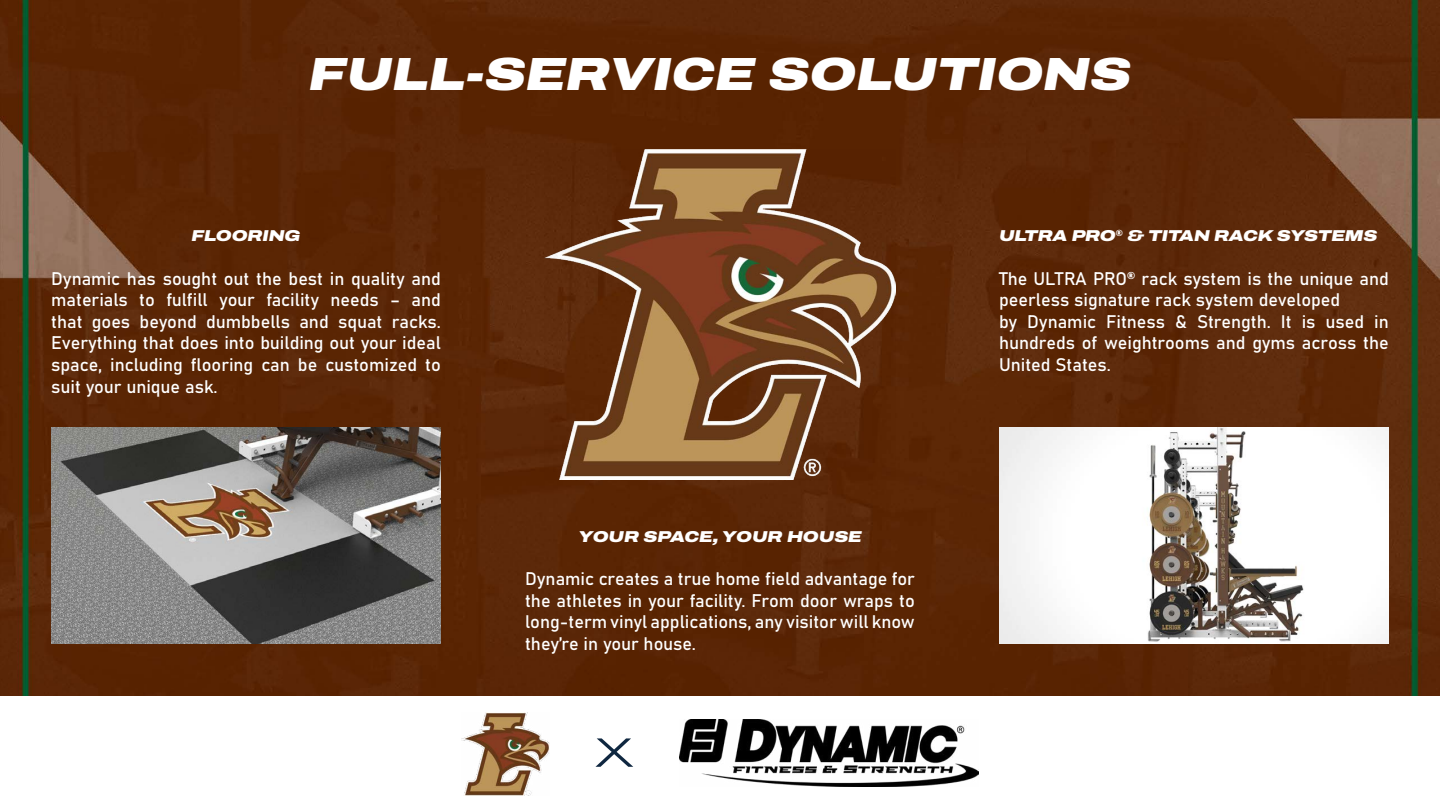
<style>
.page{position:relative;width:1440px;height:810px;background:#fff}
.page>*{position:absolute;margin:0;border:0;box-sizing:border-box;transform-origin:0 0}
.t1{font:italic 900 46.5px "Archivo Expanded";color:#fff}
.t2{font:18px/21.6px "Bahnschrift";color:#fff;text-align:justify}
.t3{font:italic 900 15.75px "Archivo Expanded";letter-spacing:-.01em;color:#fff}
</style>
<div class="page">
<img style="left:0;top:0;width:1440px;height:695px">
<img style="left:544px;top:149px;width:352px;height:330px">
<img style="left:51px;top:428px;width:390px;height:216px">
<img style="left:999px;top:428px;width:390px;height:216px">
<img style="left:461px;top:713px;width:88px;height:83px">
<svg style="left:596px;top:738px;width:37px;height:29px"></svg>
<img style="left:679px;top:719px;width:300px;height:67px">
<h1 class="t1" style="left:309px;top:39px;width:824px">FULL-SERVICE SOLUTIONS</h1>
<p class="t3" style="left:192px;top:224px;width:110px">FLOORING</p>
<p class="t2" style="left:51px;top:266px;width:391px">Dynamic has sought out the best in quality and materials to fulfill your facility needs – and that goes beyond dumbbells and squat racks.<br>Everything that does into building out your ideal space, including flooring can be customized to suit your unique ask.</p>
<p class="t3" style="left:578px;top:525px;width:285px">YOUR SPACE, YOUR HOUSE</p>
<p class="t2" style="left:525px;top:567px;width:391px">Dynamic creates a true home field advantage for the athletes in your facility. From door wraps to long-term vinyl applications, any visitor will know they’re in your house.</p>
<p class="t3" style="left:999px;top:224px;width:380px">ULTRA PRO<sup>®</sup> &amp; TITAN RACK SYSTEMS</p>
<p class="t2" style="left:999px;top:266px;width:391px;text-align:left">The ULTRA PRO<sup>®</sup> rack system is the unique and peerless signature rack system developed<br>by Dynamic Fitness &amp; Strength. It is used in hundreds of weightrooms and gyms across the United States.</p>
</div>
